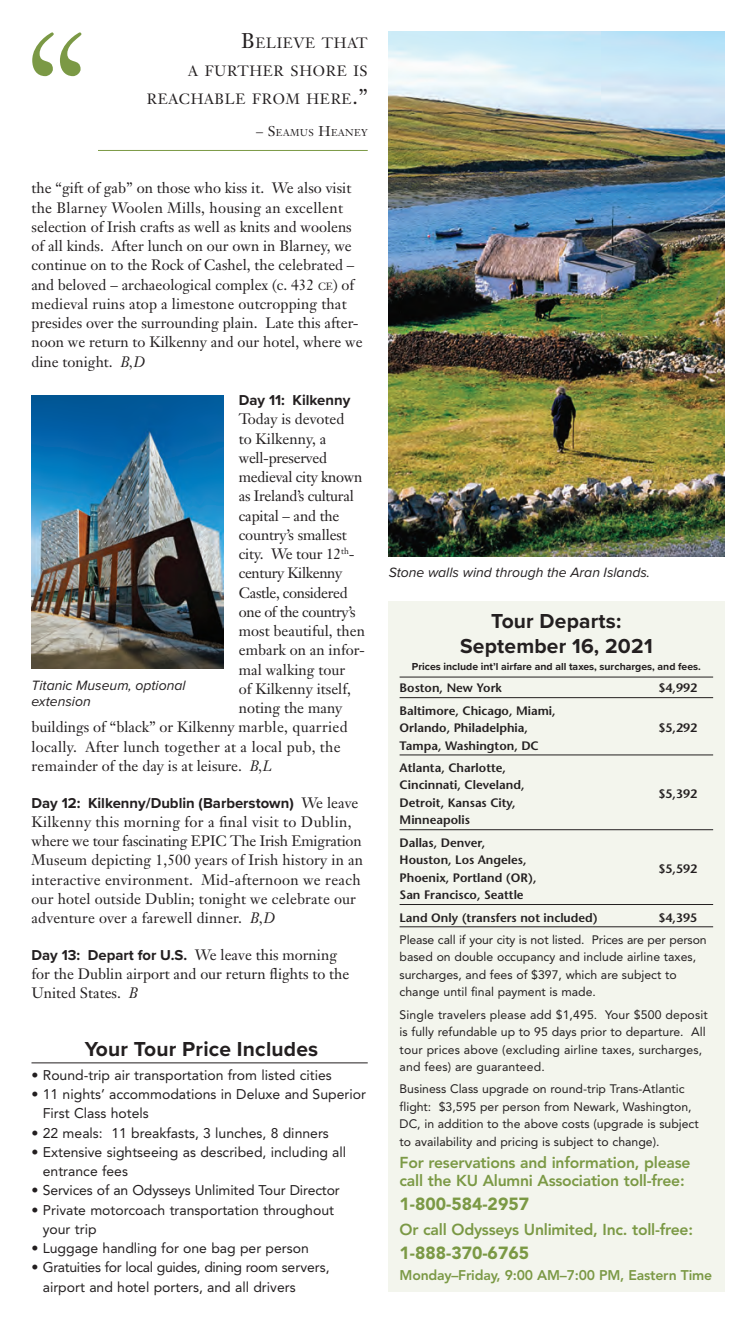
<style>
.page{position:relative;width:756px;height:1323px;background:#fff}
.page>*{position:absolute;margin:0;border:0;box-sizing:border-box;transform-origin:0 0}
.t1{font:700 21px/24.5px "Proxima Nova";letter-spacing:.01em;color:#231f20;text-align:center}
.Phone_Number{font:900 17.5px "Avenir";color:#7b9945}
.Reservations{font:800 15.75px/17.5px "Avenir";letter-spacing:-.015em;color:#7b9945}
.t2{font:14.88px/19.2px "Janson Text";color:#231f20}
.t3{font:14.88px "Janson Text";letter-spacing:-.02em;color:#231f20}
.t4{font:14.88px "Janson Text";letter-spacing:-.025em;color:#231f20}
.t5{font:14.88px "Janson Text";letter-spacing:.02em;color:#231f20}
.t6{font:700 14.88px "Proxima Nova";color:#231f20}
.t7{font:14.7px/28px "Janson Text";letter-spacing:.045em;color:#231f20;text-align:right}
.Bullets{font:14px/19.2px "Avenir";color:#231f20}
.t8{font:italic 14px/16.8px "Proxima Nova";color:#231f20}
.Contact_Time{font:800 14px "Avenir";letter-spacing:-.015em;color:#7b9945}
.Copy{font:12.25px/17.5px "Avenir";color:#231f20}
.City_Price{font:600 12.25px/17.5px "Stone Sans";color:#231f20}
.t9{font:700 10.5px "Proxima Nova";color:#231f20}
.t10{font:9.8px "Janson Text";letter-spacing:.045em;color:#231f20}
.s1{font-size:21px}
.s2{font-size:14px}
.s3{font-size:10.33px}
.s4{font-style:italic}
.s5{font-family:"Proxima Nova";font-weight:700}
</style>
<div class="page">
<hr style="left:32px;top:1063px;width:336px;height:1px;background:#231f20">
<div style="left:388px;top:601px;width:336px;height:691px;background:#f3f5ed"></div>
<hr style="left:400px;top:677px;width:313px;height:1px;background:#231f20">
<hr style="left:400px;top:697px;width:313px;height:1px;background:#231f20">
<hr style="left:400px;top:755px;width:313px;height:1px;background:#231f20">
<hr style="left:400px;top:829px;width:313px;height:1px;background:#231f20">
<hr style="left:400px;top:904px;width:313px;height:1px;background:#231f20">
<hr style="left:400px;top:927px;width:313px;height:1px;background:#231f20">
<img style="left:388px;top:32px;width:337px;height:524px">
<hr style="left:98px;top:150px;width:270px;height:1px;background:#7b9945">
<svg style="left:32px;top:32px;width:49px;height:44px"></svg>
<img style="left:32px;top:396px;width:191px;height:273px">
<p class="t7" style="left:147px;top:29px;width:222px"><span class="s1">B</span>ELIEVE THAT<br>A FURTHER SHORE IS<br>REACHABLE FROM HERE<span class="s1">.”</span></p>
<p class="t10" style="left:256px;top:127px;width:113px"><span class="s2">– S</span> EAMUS <span class="s2">H</span>EANEY</p>
<p class="t2" style="left:32px;top:178px;width:333px">the “gift of gab” on those who kiss it. We also visit the Blarney Woolen Mills, housing an excellent selection of Irish crafts as well as knits and woolens of all kinds. After lunch on our own in Blarney, we continue on to the Rock of Cashel, the celebrated – and beloved – archaeological complex (c. 432 <span class="s3">CE</span>) of medieval ruins atop a limestone outcropping that presides over the surrounding plain. Late this after&shy;noon we return to Kilkenny and our hotel, where we dine tonight. <span class="s4">B,D</span></p>
<p class="t6" style="left:239px;top:389px;width:113px">Day 11: Kilkenny</p>
<p class="t2" style="left:239px;top:409px;width:107px">Today is devoted</p>
<p class="t2" style="left:239px;top:429px;width:89px">to Kilkenny, a</p>
<p class="t3" style="left:239px;top:448px;width:90px">well-preserved</p>
<p class="t3" style="left:239px;top:468px;width:125px">medieval city known</p>
<p class="t3" style="left:239px;top:487px;width:116px">as Ireland’s cultural</p>
<p class="t2" style="left:239px;top:506px;width:102px">capital – and the</p>
<p class="t2" style="left:239px;top:525px;width:109px">country’s smallest</p>
<p class="t2" style="left:239px;top:544px;width:117px">city. We tour 12<sup>th</sup>-</p>
<p class="t4" style="left:239px;top:564px;width:105px">century Kilkenny</p>
<p class="t4" style="left:239px;top:583px;width:110px">Castle, considered</p>
<p class="t4" style="left:239px;top:602px;width:118px">one of the country’s</p>
<p class="t2" style="left:239px;top:621px;width:128px">most beautiful, then</p>
<p class="t2" style="left:239px;top:640px;width:127px">embark on an infor-</p>
<p class="t2" style="left:239px;top:660px;width:108px">mal walking tour</p>
<p class="t2" style="left:239px;top:679px;width:114px">of Kilkenny itself,</p>
<p class="t2" style="left:239px;top:698px;width:105px">noting the many</p>
<p class="t2" style="left:31px;top:717px;width:318px">buildings of “black” or Kilkenny marble, quarried</p>
<p class="t5" style="left:31px;top:737px;width:311px">locally. After lunch together at a local pub, the</p>
<p class="t2" style="left:31px;top:756px;width:242px">remainder of the day is at leisure. <span class="s4">B,L</span></p>
<p class="t2" style="left:31px;top:793px;width:333px"><span class="s5">Day 12: Kilkenny/Dublin (Barberstown)</span> We leave Kilkenny this morning for a final visit to Dublin, where we tour fascinating EPIC The Irish Emigration Museum depicting 1,500 years of Irish history in an interactive environment. Mid-afternoon we reach our hotel outside Dublin; tonight we celebrate our adventure over a farewell dinner. <span class="s4">B,D</span></p>
<p class="t2" style="left:31px;top:945px;width:319px"><span class="s5">Day 13: Depart for U.S.</span> We leave this morning for the Dublin airport and our return flights to the<br>United States. <span class="s4">B</span></p>
<p class="t8" style="left:32px;top:676px;width:156px">Titanic Museum, optional extension</p>
<p class="t1" style="left:85px;top:1036px;width:235px">Your Tour Price Includes</p>
<p class="Bullets" style="left:32px;top:1065px;width:302px">• Round-trip air transportation from listed cities</p>
<p class="Bullets" style="left:43px;top:1085px;width:325px;text-indent:-11px">• 11 nights’ accommodations in Deluxe and Superior<br>First Class hotels</p>
<p class="Bullets" style="left:32px;top:1123px;width:299px">• 22 meals: 11 breakfasts, 3 lunches, 8 dinners</p>
<p class="Bullets" style="left:43px;top:1142px;width:305px;text-indent:-11px">• Extensive sightseeing as described, including all entrance fees</p>
<p class="Bullets" style="left:32px;top:1181px;width:310px">• Services of an Odysseys Unlimited Tour Director</p>
<p class="Bullets" style="left:43px;top:1200px;width:293px;text-indent:-11px">• Private motorcoach transportation throughout your trip</p>
<p class="Bullets" style="left:32px;top:1239px;width:279px">• Luggage handling for one bag per person</p>
<p class="Bullets" style="left:43px;top:1258px;width:288px;text-indent:-11px">• Gratuities for local guides, dining room servers, airport and hotel porters, and all drivers</p>
<p class="t8" style="left:389px;top:563px;width:263px">Stone walls wind through the Aran Islands.</p>
<p class="t1" style="left:460px;top:609px;width:194px">Tour Departs:<br>September 16, 2021</p>
<p class="t9" style="left:412px;top:659px;width:291px">Prices include int’l airfare and all taxes, surcharges, and fees.</p>
<p class="City_Price" style="left:400px;top:679px;width:104px">Boston, New York</p>
<p class="City_Price" style="left:659px;top:679px;width:40px">$4,992</p>
<p class="City_Price" style="left:400px;top:701px;width:158px">Baltimore, Chicago, Miami,<br>Orlando, Philadelphia,</p>
<p class="City_Price" style="left:659px;top:719px;width:40px">$5,292</p>
<p class="City_Price" style="left:400px;top:736px;width:141px">Tampa, Washington, DC</p>
<p class="City_Price" style="left:400px;top:759px;width:126px">Atlanta, Charlotte,<br>Cincinnati, Cleveland,</p>
<p class="City_Price" style="left:659px;top:785px;width:40px">$5,392</p>
<p class="City_Price" style="left:400px;top:794px;width:117px">Detroit, Kansas City,<br>Minneapolis</p>
<p class="City_Price" style="left:400px;top:834px;width:129px">Dallas, Denver,<br>Houston, Los Angeles,</p>
<p class="City_Price" style="left:659px;top:860px;width:40px">$5,592</p>
<p class="City_Price" style="left:400px;top:869px;width:138px">Phoenix, Portland (OR),<br>San Francisco, Seattle</p>
<p class="City_Price" style="left:400px;top:908px;width:200px">Land Only (transfers not included)</p>
<p class="City_Price" style="left:659px;top:908px;width:40px">$4,395</p>
<p class="Copy" style="left:400px;top:931px;width:309px">Please call if your city is not listed. Prices are per person based on double occupancy and include airline taxes, surcharges, and fees of $397, which are subject to change until final payment is made.</p>
<p class="Copy" style="left:400px;top:1006px;width:310px">Single travelers please add $1,495. Your $500 deposit is fully refundable up to 95 days prior to departure. All tour prices above (excluding airline taxes, surcharges, and fees) are guaranteed.</p>
<p class="Copy" style="left:400px;top:1080px;width:301px">Business Class upgrade on round-trip Trans-Atlantic flight: $3,595 per person from Newark, Washington, DC, in addition to the above costs (upgrade is subject to availability and pricing is subject to change).</p>
<p class="Reservations" style="left:400px;top:1154px;width:292px">For reservations and information, please call the KU Alumni Association toll-free:</p>
<p class="Phone_Number" style="left:400px;top:1193px;width:131px">1-800-584-2957</p>
<p class="Reservations" style="left:400px;top:1220px;width:295px">Or call Odysseys Unlimited, Inc. toll-free:</p>
<p class="Phone_Number" style="left:400px;top:1242px;width:131px">1-888-370-6765</p>
<p class="Contact_Time" style="left:400px;top:1267px;width:314px">Monday–Friday, 9:00 AM–7:00 PM, Eastern Time</p>
</div>
